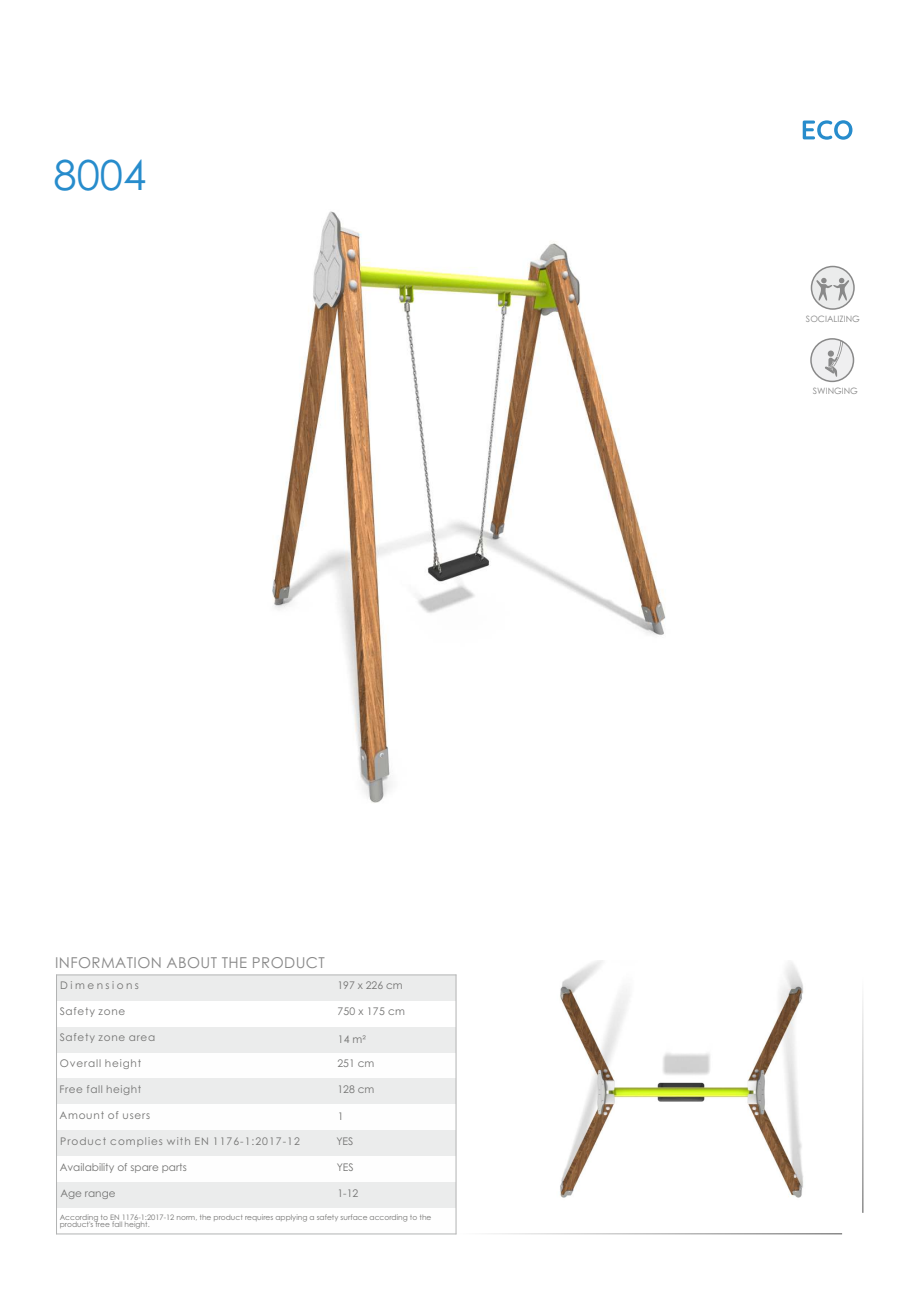
<style>
.page{position:relative;width:920px;height:1290px;background:#fff}
.page>*{position:absolute;margin:0;border:0;box-sizing:border-box;transform-origin:0 0}
.t1{font:41.4px "Century Gothic";color:#278ccc}
.t2{font:15px "Century Gothic";letter-spacing:.03em;color:#898989}
.t3{font:10.5px "Century Gothic";letter-spacing:.065em;color:#727271}
.t4{font:10.5px "Century Gothic";letter-spacing:.095em;color:#727271}
.t5{font:10.5px "Century Gothic";color:#727271}
.t6{font:10.5px "Century Gothic";letter-spacing:.235em;color:#727271}
.t7{font:8.7px "Century Gothic";color:#898989}
.t8{font:7.5px/7.6px "Century Gothic";color:#727271}
</style>
<div class="page">
<img style="left:272px;top:211px;width:583px;height:592px">
<hr style="left:456px;top:1233px;width:386px;height:1px;background:#898989">
<hr style="left:862px;top:977px;width:1px;height:236px;background:#898989">
<svg style="left:811px;top:266px;width:44px;height:44px"></svg>
<svg style="left:816px;top:278px;width:33px;height:23px"></svg>
<div style="left:810px;top:338px;width:44px;height:44px;background:#efeff0;border:2px solid #898989;border-radius:50%"></div>
<svg style="left:833px;top:341px;width:10px;height:26px"></svg>
<svg style="left:825px;top:340px;width:16px;height:37px"></svg>
<img style="left:560px;top:960px;width:244px;height:238px">
<svg style="left:803px;top:120px;width:49px;height:20px"></svg>
<div style="left:57px;top:975px;width:276px;height:26px;background:#ebecec"></div>
<div style="left:333px;top:975px;width:123px;height:26px;background:#ebecec"></div>
<div style="left:57px;top:1027px;width:276px;height:25px;background:#ebecec"></div>
<div style="left:333px;top:1027px;width:123px;height:25px;background:#ebecec"></div>
<div style="left:57px;top:1078px;width:276px;height:26px;background:#ebecec"></div>
<div style="left:333px;top:1078px;width:123px;height:26px;background:#ebecec"></div>
<div style="left:57px;top:1130px;width:276px;height:26px;background:#ebecec"></div>
<div style="left:333px;top:1130px;width:123px;height:26px;background:#ebecec"></div>
<div style="left:57px;top:1182px;width:276px;height:26px;background:#ebecec"></div>
<div style="left:333px;top:1182px;width:123px;height:26px;background:#ebecec"></div>
<hr style="left:56px;top:974px;width:1px;height:260px;background:#b2b3b3">
<hr style="left:456px;top:974px;width:1px;height:260px;background:#b2b3b3">
<hr style="left:56px;top:1233px;width:400px;height:1px;background:#b2b3b3">
<hr style="left:56px;top:974px;width:400px;height:1px;background:#b2b3b3">
<h1 class="t1" style="left:53px;top:158px;width:94px">8004</h1>
<h2 class="t2" style="left:55px;top:957px;width:271px">INFORMATION ABOUT THE PRODUCT</h2>
<h3 class="t6" style="left:60px;top:981px;width:80px">Dimensions</h3>
<h3 class="t3" style="left:60px;top:1007px;width:67px">Safety zone</h3>
<h3 class="t3" style="left:60px;top:1033px;width:97px">Safety zone area</h3>
<h3 class="t3" style="left:60px;top:1059px;width:83px">Overall height</h3>
<h3 class="t3" style="left:59px;top:1085px;width:83px">Free fall height</h3>
<h3 class="t3" style="left:59px;top:1111px;width:92px">Amount of users</h3>
<h3 class="t4" style="left:60px;top:1137px;width:241px">Product complies with EN 1176-1:2017-12</h3>
<h3 class="t5" style="left:60px;top:1163px;width:129px">Availability of spare parts</h3>
<h3 class="t5" style="left:60px;top:1189px;width:57px">Age range</h3>
<p class="t8" style="left:60px;top:1214px;width:373px">According to EN 1176-1:2017-12 norm, the product requires applying a safety surface according to the product's free fall height.</p>
<h3 class="t3" style="left:337px;top:981px;width:67px">197 x 226 cm</h3>
<h3 class="t3" style="left:337px;top:1007px;width:69px">750 x 175 cm</h3>
<h3 class="t3" style="left:338px;top:1035px;width:29px">14 m²</h3>
<h3 class="t3" style="left:337px;top:1059px;width:39px">251 cm</h3>
<h3 class="t3" style="left:337px;top:1085px;width:39px">128 cm</h3>
<h3 class="t3" style="left:338px;top:1112px;width:7px">1</h3>
<h3 class="t3" style="left:336px;top:1137px;width:19px">YES</h3>
<h3 class="t3" style="left:337px;top:1163px;width:19px">YES</h3>
<h3 class="t3" style="left:337px;top:1189px;width:22px">1-12</h3>
<p class="t7" style="left:806px;top:316px;width:55px">SOCIALIZING</p>
<p class="t7" style="left:813px;top:388px;width:47px">SWINGING</p>
</div>
